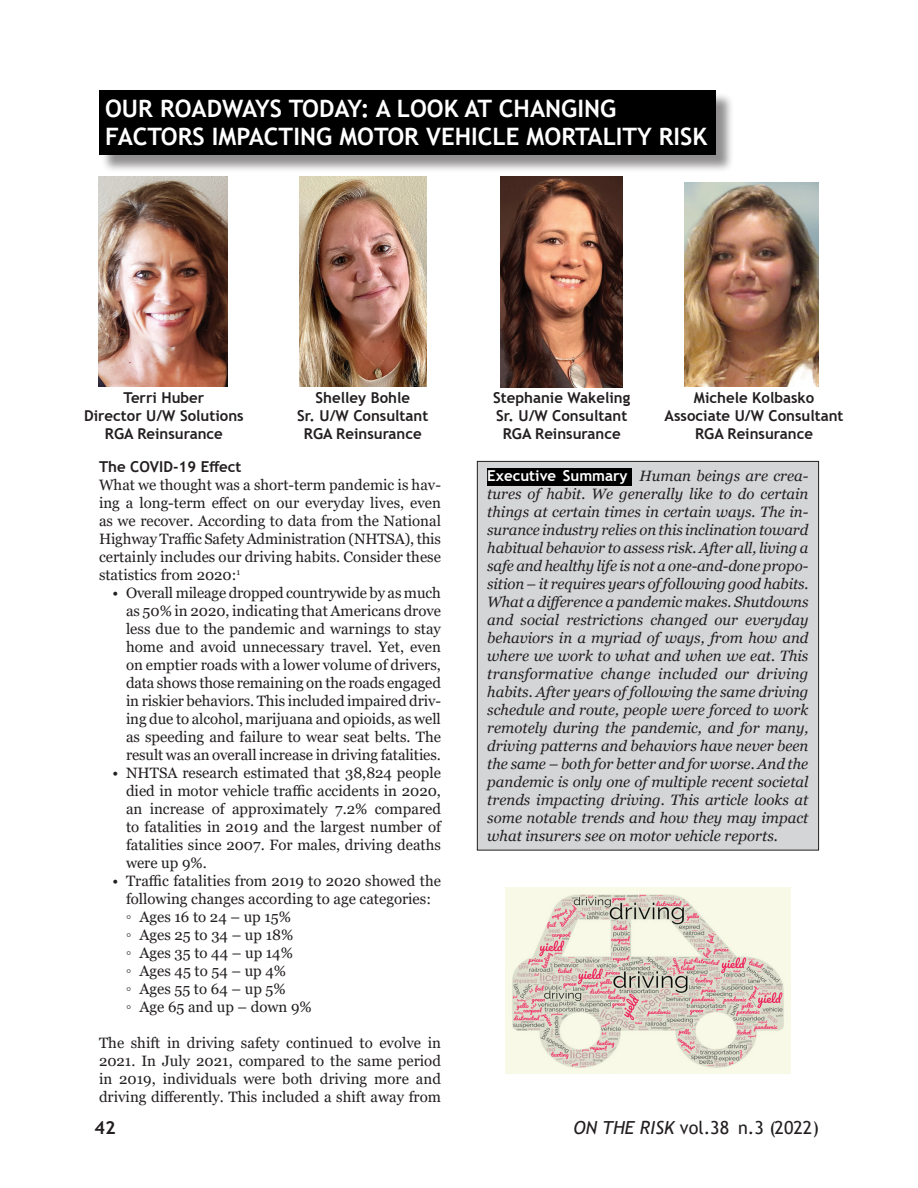
<style>
.page{position:relative;width:918px;height:1188px;background:#fff}
.page>*{position:absolute;margin:0;border:0;box-sizing:border-box;transform-origin:0 0}
.OTR_Titles{font:700 24px "Trebuchet MS";color:#fff}
.t1{font:18px "Trebuchet MS";color:#231f20}
.t2{font:700 18px "Trebuchet MS";color:#231f20}
.OTR_Text{font:15px/18px "Georgia";color:#231f20;text-align:justify}
.OTR_Text-2{font:italic 15px/18px "Georgia";color:#231f20;text-align:justify}
.OTR_Text-3{font:700 15px "Trebuchet MS";color:#231f20}
.s1{font-family:"Trebuchet MS";font-weight:700;font-style:normal;color:#fff}
.s2{font-style:italic}
</style>
<div class="page">
<div style="left:101px;top:92px;width:633px;height:81px;background:#231f20;opacity:.5"></div>
<div style="left:99px;top:90px;width:617px;height:64px;background:#000"></div>
<div style="left:477px;top:461px;width:342px;height:389px;background:#d4d5d7"></div>
<div style="left:477px;top:461px;width:342px;height:389px;border:1px solid #231f20"></div>
<div style="left:487px;top:468px;width:145px;height:17px;background:#000"></div>
<img style="left:99px;top:176px;width:129px;height:211px">
<img style="left:299px;top:176px;width:128px;height:211px">
<img style="left:501px;top:177px;width:122px;height:210px">
<img style="left:685px;top:183px;width:134px;height:203px">
<img style="left:505px;top:887px;width:286px;height:186px">
<p class="OTR_Titles" style="left:105px;top:93px;width:513px">OUR ROADWAYS TODAY: A LOOK AT CHANGING</p>
<p class="OTR_Titles" style="left:105px;top:122px;width:604px">FACTORS IMPACTING MOTOR VEHICLE MORTALITY RISK</p>
<p class="OTR_Text-3" style="left:124px;top:389px;width:82px">Terri Huber</p>
<p class="OTR_Text-3" style="left:84px;top:407px;width:161px">Director U/W Solutions</p>
<p class="OTR_Text-3" style="left:105px;top:425px;width:119px">RGA Reinsurance</p>
<p class="OTR_Text-3" style="left:316px;top:389px;width:96px">Shelley Bohle</p>
<p class="OTR_Text-3" style="left:297px;top:407px;width:133px">Sr. U/W Consultant</p>
<p class="OTR_Text-3" style="left:304px;top:425px;width:119px">RGA Reinsurance</p>
<p class="OTR_Text-3" style="left:99px;top:458px;width:144px">The COVID-19 Effect</p>
<p class="OTR_Text" style="left:99px;top:477px;width:344px">What we thought was a short-term pandemic is hav&shy;ing a long-term effect on our everyday lives, even as we recover. According to data from the National Highway Traffic Safety Administration (NHTSA), this certainly includes our driving habits. Consider these statistics from 2020:<sup>1</sup></p>
<p class="OTR_Text" style="left:126px;top:585px;width:317px;text-indent:-14px">• Overall mileage dropped countrywide by as much as 50% in 2020, indicating that Americans drove less due to the pandemic and warnings to stay home and avoid unnecessary travel. Yet, even on emptier roads with a lower volume of drivers, data shows those remaining on the roads engaged in riskier behaviors. This included impaired driv&shy;ing due to alcohol, marijuana and opioids, as well as speeding and failure to wear seat belts. The result was an overall increase in driving fatalities.</p>
<p class="OTR_Text" style="left:126px;top:765px;width:317px;text-indent:-14px">• NHTSA research estimated that 38,824 people died in motor vehicle traffic accidents in 2020, an increase of approximately 7.2% compared to fatalities in 2019 and the largest number of fatalities since 2007. For males, driving deaths were up 9%.</p>
<p class="OTR_Text" style="left:112px;top:873px;width:330px;text-align:center">• Traffic fatalities from 2019 to 2020 showed the following changes according to age categories:</p>
<p class="OTR_Text" style="left:126px;top:909px;width:167px">◦ Ages 16 to 24 – up 15%</p>
<p class="OTR_Text" style="left:126px;top:927px;width:169px">◦ Ages 25 to 34 – up 18%</p>
<p class="OTR_Text" style="left:126px;top:945px;width:169px">◦ Ages 35 to 44 – up 14%</p>
<p class="OTR_Text" style="left:126px;top:963px;width:162px">◦ Ages 45 to 54 – up 4%</p>
<p class="OTR_Text" style="left:126px;top:981px;width:161px">◦ Ages 55 to 64 – up 5%</p>
<p class="OTR_Text" style="left:126px;top:999px;width:187px">◦ Age 65 and up – down 9%</p>
<p class="OTR_Text" style="left:99px;top:1035px;width:344px">The shift in driving safety continued to evolve in 2021. In July 2021, compared to the same period in 2019, individuals were both driving more and driving differently. This included a shift away from</p>
<p class="OTR_Text-3" style="left:493px;top:389px;width:139px">Stephanie Wakeling</p>
<p class="OTR_Text-3" style="left:496px;top:407px;width:133px">Sr. U/W Consultant</p>
<p class="OTR_Text-3" style="left:503px;top:425px;width:119px">RGA Reinsurance</p>
<p class="OTR_Text-3" style="left:694px;top:389px;width:122px">Michele Kolbasko</p>
<p class="OTR_Text-3" style="left:665px;top:407px;width:180px">Associate U/W Consultant</p>
<p class="OTR_Text-3" style="left:695px;top:425px;width:119px">RGA Reinsurance</p>
<p class="OTR_Text-2" style="left:487px;top:467px;width:323px"><span class="s1">Executive Summary</span> Human beings are crea&shy;tures of habit. We generally like to do certain things at certain times in certain ways. The in&shy;surance industry relies on this inclination toward habitual behavior to assess risk. After all, living a safe and healthy life is not a one-and-done propo&shy;sition – it requires years of following good habits.<br>What a difference a pandemic makes. Shutdowns and social restrictions changed our everyday behaviors in a myriad of ways, from how and where we work to what and when we eat. This transformative change included our driving habits. After years of following the same driving schedule and route, people were forced to work remotely during the pandemic, and for many, driving patterns and behaviors have never been the same – both for better and for worse. And the pandemic is only one of multiple recent societal trends impacting driving. This article looks at some notable trends and how they may impact what insurers see on motor vehicle reports.</p>
<p class="t2" style="left:94px;top:1116px;width:23px">42</p>
<p class="t1" style="left:574px;top:1116px;width:247px"><span class="s2">ON THE RISK</span> vol.38 n.3 (2022)</p>
</div>
